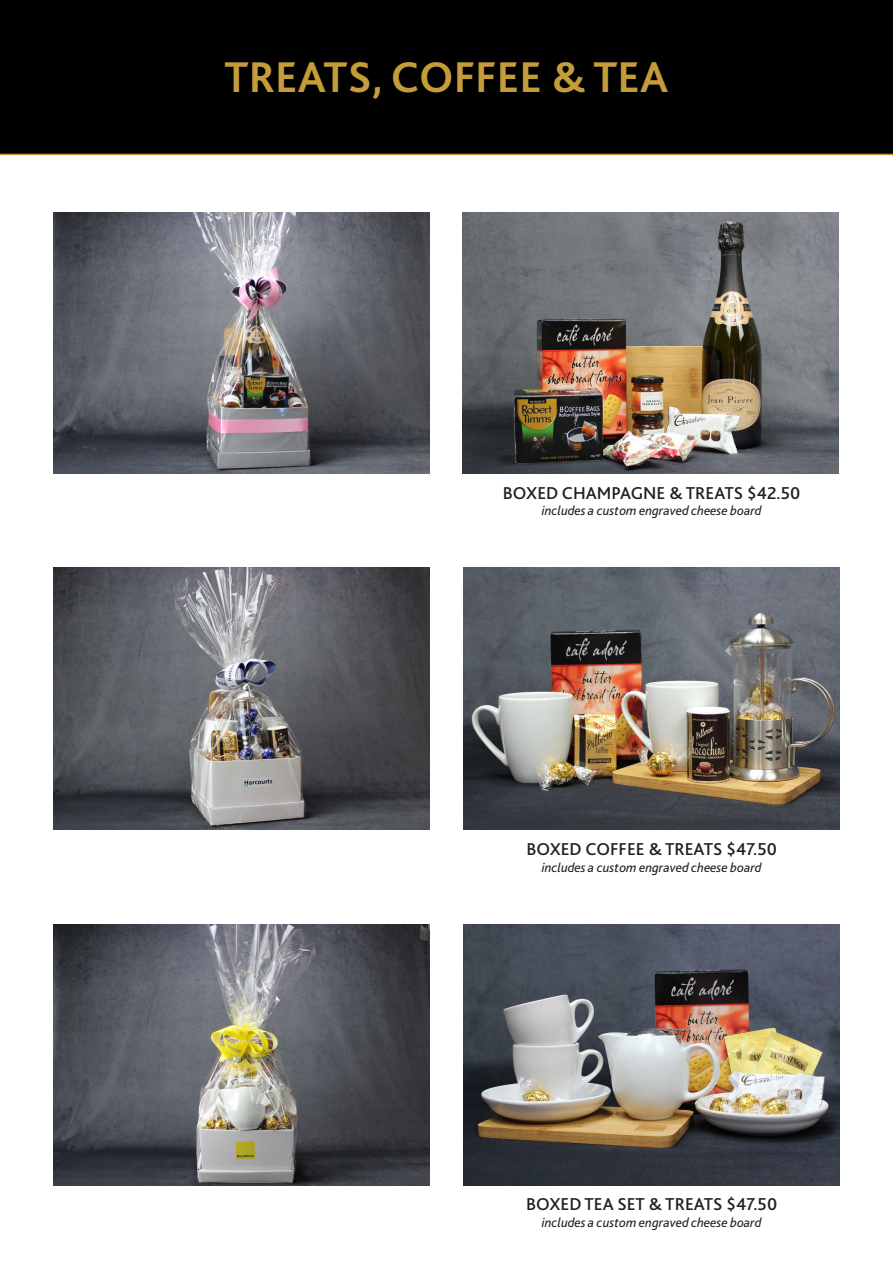
<style>
.page{position:relative;width:893px;height:1263px;background:#fff}
.page>*{position:absolute;margin:0;border:0;box-sizing:border-box;transform-origin:0 0}
.t1{font:700 45px "Bliss 2";color:#c49d3a}
.t2{font:500 18px "Bliss 2";color:#231f20}
.t3{font:italic 13.5px "Bliss 2";color:#231f20}
</style>
<div class="page">
<div style="left:0;top:0;width:893px;height:155px;background:#000"></div>
<img style="left:53px;top:213px;width:376px;height:260px">
<img style="left:462px;top:213px;width:377px;height:260px">
<img style="left:53px;top:567px;width:376px;height:262px">
<img style="left:463px;top:567px;width:377px;height:262px">
<img style="left:53px;top:924px;width:376px;height:261px">
<img style="left:463px;top:924px;width:377px;height:261px">
<p class="t1" style="left:225px;top:49px;width:445px">TREATS, COFFEE &amp; TEA</p>
<p class="t2" style="left:503px;top:482px;width:299px">BOXED CHAMPAGNE &amp; TREATS $42.50</p>
<p class="t3" style="left:542px;top:503px;width:221px">includes a custom engraved cheese board</p>
<p class="t2" style="left:526px;top:838px;width:252px">BOXED COFFEE &amp; TREATS $47.50</p>
<p class="t3" style="left:542px;top:859px;width:221px">includes a custom engraved cheese board</p>
<p class="t2" style="left:526px;top:1193px;width:253px">BOXED TEA SET &amp; TREATS $47.50</p>
<p class="t3" style="left:542px;top:1214px;width:221px">includes a custom engraved cheese board</p>
</div>
